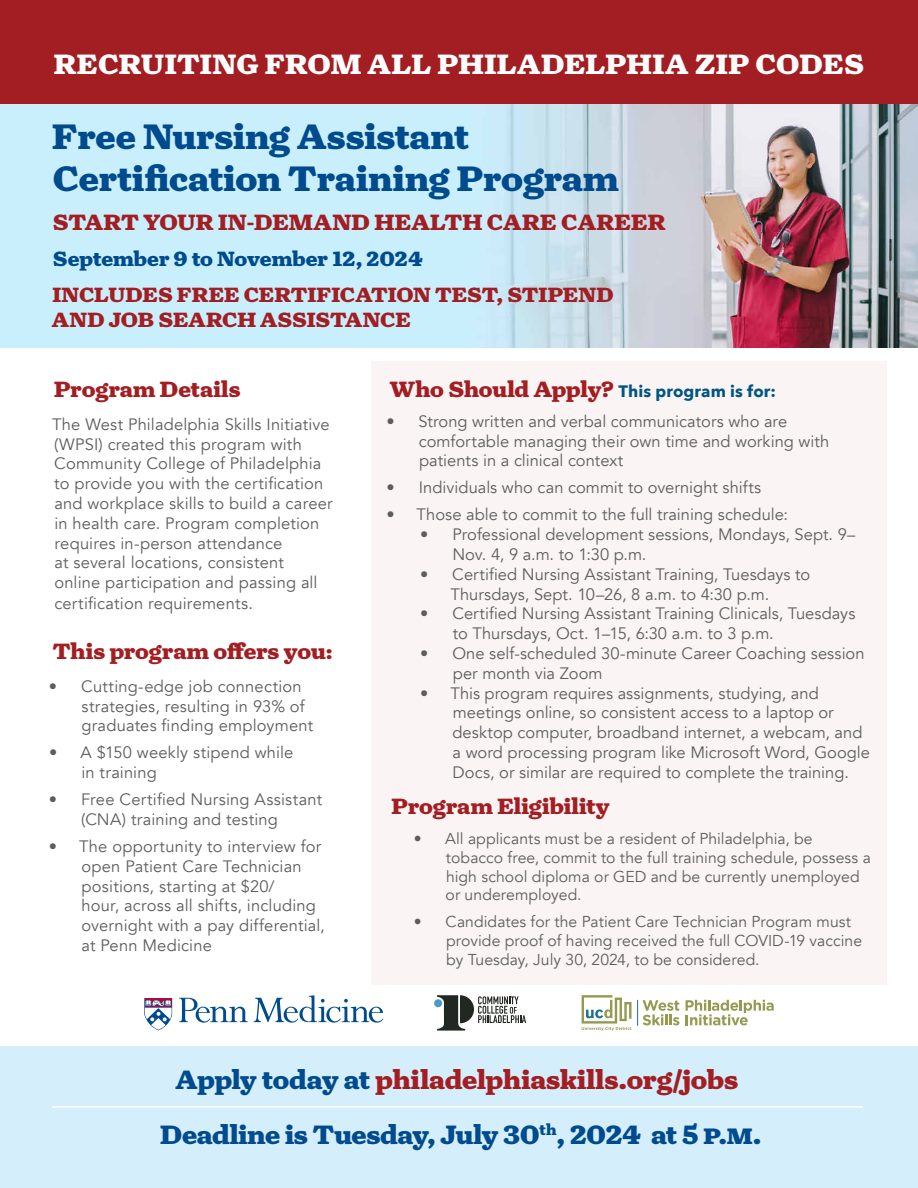
<style>
.page{position:relative;width:918px;height:1188px;background:#fff}
.page>*{position:absolute;margin:0;border:0;box-sizing:border-box;transform-origin:0 0}
.t1{font:900 36px/42px "Turnip";color:#004b8d}
.t2{font:900 28.5px "Turnip";letter-spacing:.01em;color:#fff}
.t3{font:900 27px/55.5px "Turnip";letter-spacing:-.005em;color:#004b8d;text-align:center}
.t4{font:900 22.5px "Turnip";color:#a31e22}
.t5{font:900 21px/25.2px "Turnip";color:#a31e22}
.t6{font:900 21px "Turnip";color:#004b8d}
.t7{font:16.5px/19.8px "Avenir";letter-spacing:.005em;color:#5d5d60}
.t8{font:700 16.5px "Avenir Next";letter-spacing:.01em;color:#005581}
.t9{font:15.75px/18.9px "Avenir";letter-spacing:.005em;color:#5d5d60}
.s1{font-family:"Turnip";font-weight:900;font-size:22.5px;color:#a31e22}
.s2{color:#a31e22}
</style>
<div class="page">
<img style="left:0;top:104px;width:918px;height:244px">
<div style="left:0;top:1047px;width:918px;height:141px;background:#d4eefb"></div>
<div style="left:0;top:0;width:918px;height:104px;background:#a31e22"></div>
<div style="left:372px;top:362px;width:515px;height:623px;background:#faf4f4"></div>
<div style="left:434px;top:999px;width:8px;height:8px;background:#489bc9;border-radius:50%"></div>
<svg style="left:437px;top:995px;width:89px;height:36px"></svg>
<svg style="left:144px;top:998px;width:28px;height:32px"></svg>
<svg style="left:179px;top:998px;width:69px;height:25px"></svg>
<svg style="left:254px;top:995px;width:129px;height:28px"></svg>
<svg style="left:582px;top:995px;width:97px;height:36px"></svg>
<svg style="left:686px;top:1000px;width:88px;height:25px"></svg>
<hr style="left:52px;top:1106px;width:811px;height:2px;background:#fff">
<h2 class="t2" style="left:54px;top:45px;width:812px">RECRUITING FROM ALL PHILADELPHIA ZIP CODES</h2>
<h1 class="t1" style="left:52px;top:116px;width:567px">Free Nursing Assistant<br>Certification Training Program</h1>
<h3 class="t4" style="left:53px;top:208px;width:614px">START YOUR IN-DEMAND HEALTH CARE CAREER</h3>
<p class="t6" style="left:53px;top:245px;width:371px">September 9 to November 12, 2024</p>
<p class="t5" style="left:52px;top:283px;width:563px">INCLUDES FREE CERTIFICATION TEST, STIPEND<br>AND JOB SEARCH ASSISTANCE</p>
<h3 class="t4" style="left:54px;top:374px;width:188px">Program Details</h3>
<p class="t7" style="left:52px;top:414px;width:282px">The West Philadelphia Skills Initiative (WPSI) created this program with Community College of Philadelphia to provide you with the certification and workplace skills to build a career in health care. Program completion requires in-person attendance<br>at several locations, consistent<br>online participation and passing all certification requirements.</p>
<h3 class="t4" style="left:53px;top:636px;width:282px">This program offers you:</h3>
<p class="t7" style="left:81px;top:677px;width:233px;text-indent:-33px">• Cutting-edge job connection strategies, resulting in 93% of graduates finding employment</p>
<p class="t7" style="left:81px;top:743px;width:214px;text-indent:-32px">• A $150 weekly stipend while in training</p>
<p class="t7" style="left:81px;top:790px;width:243px;text-indent:-32px">• Free Certified Nursing Assistant (CNA) training and testing</p>
<p class="t7" style="left:81px;top:837px;width:245px;text-indent:-33px">• The opportunity to interview for open Patient Care Technician positions, starting at $20/<br>hour, across all shifts, including overnight with a pay differential, at Penn Medicine</p>
<p class="t8" style="left:390px;top:377px;width:388px"><span class="s1">Who Should Apply?</span> This program is for:</p>
<p class="t7" style="left:419px;top:411px;width:412px;text-indent:-32px">• Strong written and verbal communicators who are comfortable managing their own time and working with patients in a clinical context</p>
<p class="t7" style="left:386px;top:478px;width:376px">• Individuals who can commit to overnight shifts</p>
<p class="t7" style="left:386px;top:505px;width:403px">• Those able to commit to the full training schedule:</p>
<p class="t7" style="left:452px;top:525px;width:405px;text-indent:-32px">• Professional development sessions, Mondays, Sept. 9–<br>Nov. 4, 9 a.m. to 1:30 p.m.</p>
<p class="t7" style="left:450px;top:564px;width:361px;text-indent:-30px">• Certified Nursing Assistant Training, Tuesdays to<br>Thursdays, Sept. 10–26, 8 a.m. to 4:30 p.m.</p>
<p class="t7" style="left:453px;top:604px;width:404px;text-indent:-33px">• Certified Nursing Assistant Training Clinicals, Tuesdays to Thursdays, Oct. 1–15, 6:30 a.m. to 3 p.m.</p>
<p class="t7" style="left:453px;top:644px;width:413px;text-indent:-33px">• One self-scheduled 30-minute Career Coaching session per month via Zoom</p>
<p class="t7" style="left:452px;top:683px;width:419px;text-indent:-32px">• This program requires assignments, studying, and meetings online, so consistent access to a laptop or desktop computer, broadband internet, a webcam, and a word processing program like Microsoft Word, Google Docs, or similar are required to complete the training.</p>
<h3 class="t4" style="left:391px;top:791px;width:220px">Program Eligibility</h3>
<p class="t9" style="left:446px;top:829px;width:427px;text-indent:-32px">• All applicants must be a resident of Philadelphia, be tobacco free, commit to the full training schedule, possess a high school diploma or GED and be currently unemployed or underemployed.</p>
<p class="t9" style="left:446px;top:913px;width:418px;text-indent:-32px">• Candidates for the Patient Care Technician Program must provide proof of having received the full COVID-19 vaccine by Tuesday, July 30, 2024, to be considered.</p>
<h3 class="t3" style="left:160px;top:1052px;width:603px">Apply today at <span class="s2">philadelphiaskills.org/jobs<br></span>Deadline is Tuesday, July 30<sup>th</sup>, 2024 at 5 p.m.</h3>
</div>
